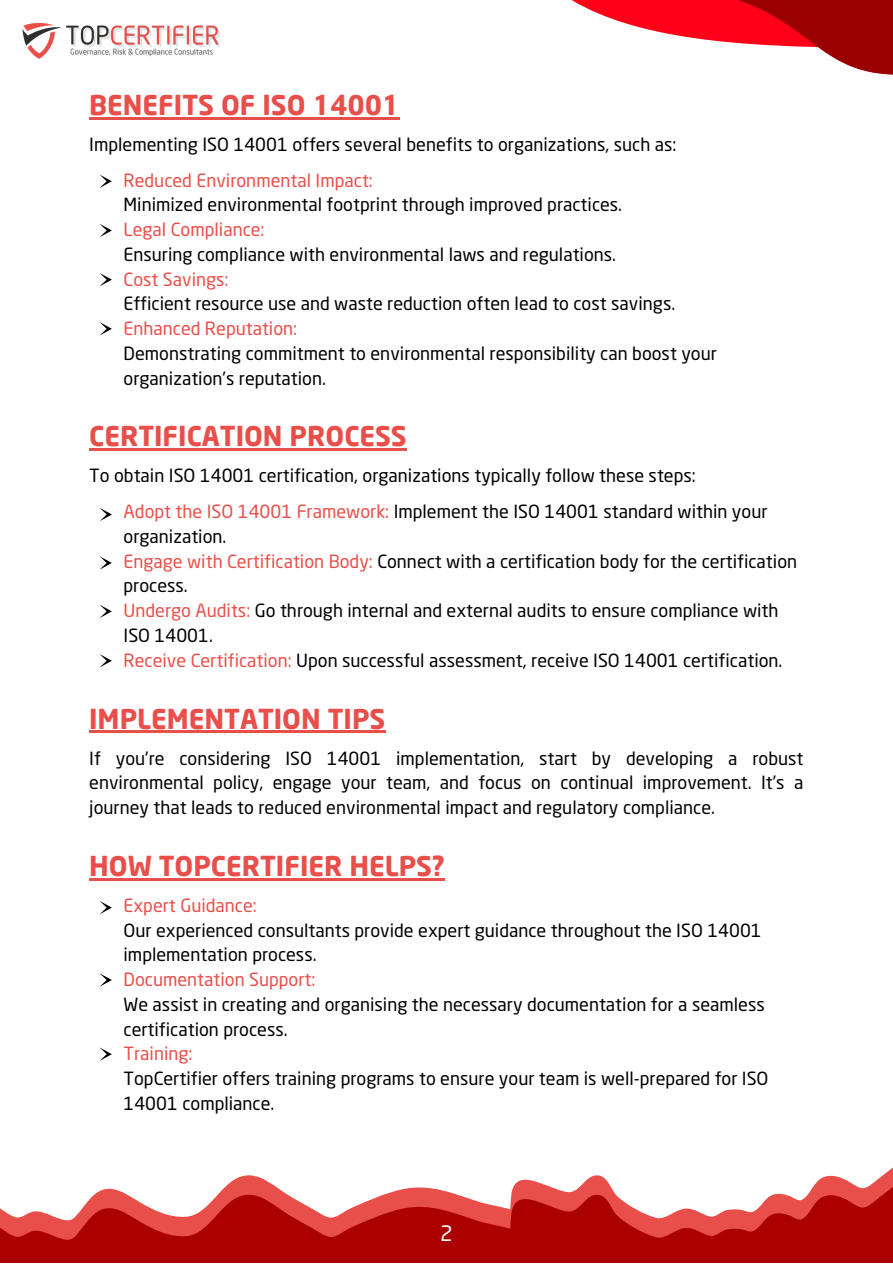
<style>
.page{position:relative;width:893px;height:1264px;background:#fff}
.page>*{position:absolute;margin:0;border:0;box-sizing:border-box;transform-origin:0 0}
.t1{font:700 27px "Neo Sans";color:#e94f4a}
.t2{font:21px "Neo Sans Std";color:#fff}
.t3{font:18px/24.8px "Neo Sans Std";color:#000}
.t4{font:18px "Neo Sans Std";color:#e94f4a}
.s1{color:#e94f4a}
</style>
<div class="page">
<img style="left:22px;top:22px;width:40px;height:37px">
<img style="left:66px;top:26px;width:155px;height:24px">
<img style="left:71px;top:49px;width:143px;height:8px">
<svg style="left:99px;top:174px;width:13px;height:14px"></svg>
<svg style="left:100px;top:224px;width:12px;height:13px"></svg>
<svg style="left:100px;top:273px;width:12px;height:13px"></svg>
<svg style="left:99px;top:322px;width:13px;height:13px"></svg>
<hr style="left:89px;top:449px;width:318px;height:2px;background:#e94f4a">
<hr style="left:89px;top:117px;width:310px;height:2px;background:#e94f4a">
<svg style="left:100px;top:508px;width:12px;height:13px"></svg>
<svg style="left:99px;top:556px;width:13px;height:13px"></svg>
<svg style="left:100px;top:605px;width:12px;height:13px"></svg>
<svg style="left:99px;top:654px;width:13px;height:13px"></svg>
<hr style="left:89px;top:730px;width:296px;height:3px;background:#e94f4a">
<hr style="left:89px;top:878px;width:356px;height:2px;background:#e94f4a">
<svg style="left:100px;top:901px;width:12px;height:13px"></svg>
<svg style="left:99px;top:973px;width:13px;height:13px"></svg>
<svg style="left:99px;top:1047px;width:13px;height:13px"></svg>
<svg style="left:0;top:1176px;width:892px;height:86px;fill:#a00"></svg>
<svg style="left:572px;top:0;width:320px;height:75px"></svg>
<p class="t1" style="left:89px;top:87px;width:312px">BENEFITS OF ISO 14001</p>
<p class="t3" style="left:89px;top:134px;width:588px">Implementing ISO 14001 offers several benefits to organizations, such as:</p>
<p class="t4" style="left:123px;top:173px;width:251px">Reduced Environmental Impact:</p>
<p class="t4" style="left:123px;top:222px;width:142px">Legal Compliance:</p>
<p class="t4" style="left:123px;top:272px;width:106px">Cost Savings:</p>
<p class="t4" style="left:123px;top:321px;width:175px">Enhanced Reputation:</p>
<p class="t3" style="left:123px;top:194px;width:500px">Minimized environmental footprint through improved practices.</p>
<p class="t3" style="left:123px;top:244px;width:494px">Ensuring compliance with environmental laws and regulations.</p>
<p class="t3" style="left:123px;top:293px;width:553px">Efficient resource use and waste reduction often lead to cost savings.</p>
<p class="t3" style="left:123px;top:343px;width:595px">Demonstrating commitment to environmental responsibility can boost your organization's reputation.</p>
<p class="t1" style="left:89px;top:419px;width:319px">CERTIFICATION PROCESS</p>
<p class="t3" style="left:89px;top:465px;width:608px">To obtain ISO 14001 certification, organizations typically follow these steps:</p>
<p class="t3" style="left:123px;top:501px;width:645px"><span class="s1">Adopt the ISO 14001 Framework:</span> Implement the ISO 14001 standard within your organization.</p>
<p class="t3" style="left:123px;top:550px;width:675px"><span class="s1">Engage with Certification Body:</span> Connect with a certification body for the certification process.</p>
<p class="t3" style="left:123px;top:600px;width:656px"><span class="s1">Undergo Audits:</span> Go through internal and external audits to ensure compliance with<br>ISO 14001.</p>
<p class="t3" style="left:123px;top:649px;width:660px"><span class="s1">Receive Certification:</span> Upon successful assessment, receive ISO 14001 certification.</p>
<p class="t1" style="left:89px;top:701px;width:298px">IMPLEMENTATION TIPS</p>
<p class="t3" style="left:89px;top:747px;width:715px;text-align:justify">If you're considering ISO 14001 implementation, start by developing a robust environmental policy, engage your team, and focus on continual improvement. It's a journey that leads to reduced environmental impact and regulatory compliance.</p>
<p class="t1" style="left:89px;top:848px;width:357px">HOW TOPCERTIFIER HELPS?</p>
<p class="t4" style="left:123px;top:898px;width:135px">Expert Guidance:</p>
<p class="t3" style="left:123px;top:919px;width:639px">Our experienced consultants provide expert guidance throughout the ISO 14001 implementation process.</p>
<p class="t3" style="left:123px;top:993px;width:642px">We assist in creating and organising the necessary documentation for a seamless certification process.</p>
<p class="t4" style="left:123px;top:972px;width:193px">Documentation Support:</p>
<p class="t4" style="left:123px;top:1046px;width:71px">Training:</p>
<p class="t3" style="left:123px;top:1067px;width:646px">TopCertifier offers training programs to ensure your team is well-prepared for ISO<br>14001 compliance.</p>
<p class="t2" style="left:440px;top:1225px;width:14px">2</p>
</div>
